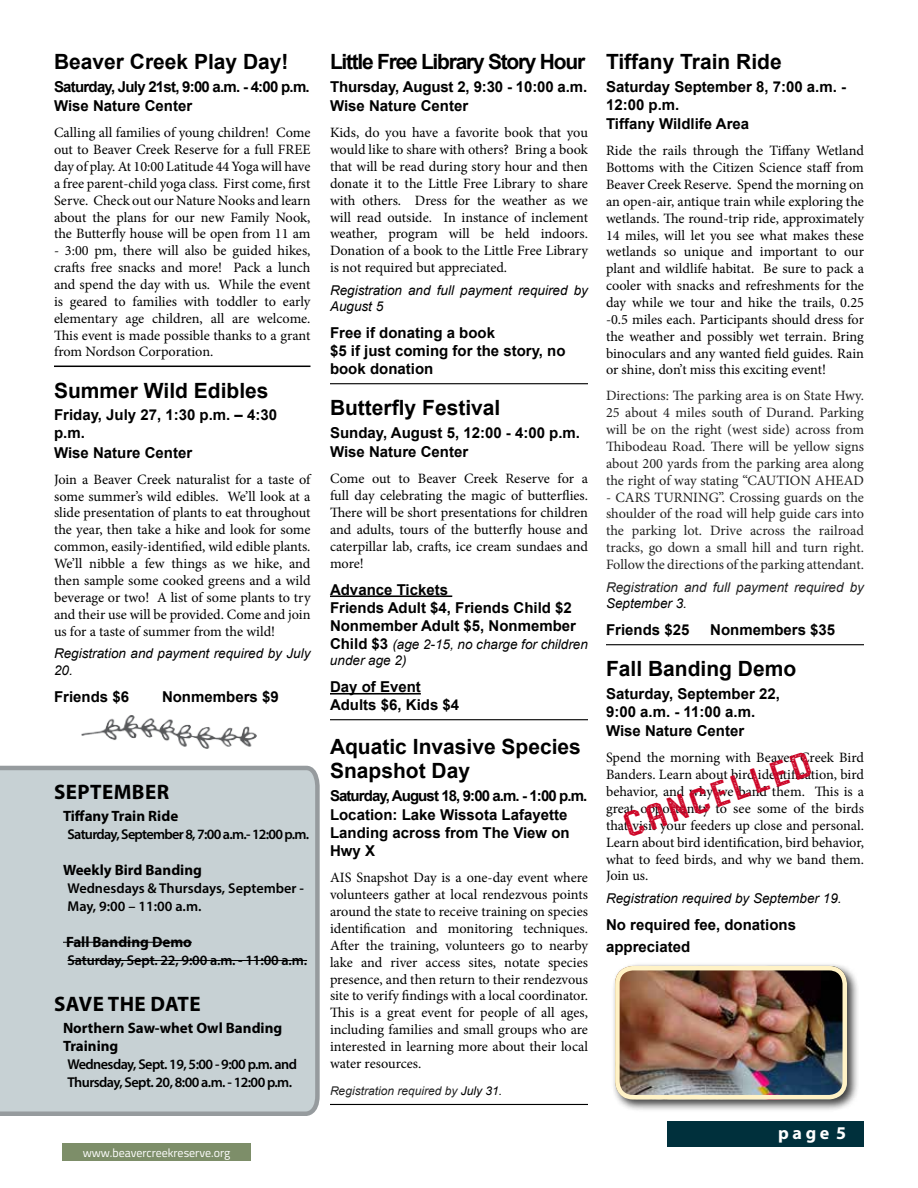
<style>
.page{position:relative;width:918px;height:1188px;background:#fff}
.page>*{position:absolute;margin:0;border:0;box-sizing:border-box;transform-origin:0 0}
.t1{font:28.5px "Areno Rough";color:#cd0426;scale:1.26 1}
.t2{font:700 21px/24px "Arial";color:#000}
.t3{font:700 21px "Arial";letter-spacing:-.06em;color:#000}
.t4{font:700 21px "Myriad Pro";letter-spacing:.02em;color:#000}
.t5{font:700 18px "Myriad Pro";color:#fff}
.t6{font:700 15px/18px "Arial";color:#000}
.t7{font:700 15px/18px "Myriad Pro";color:#000}
.t8{font:700 15px/19.5px "Arial";letter-spacing:-.05em;color:#000}
.t9{font:14.25px/16.8px "Minion Pro";letter-spacing:-.005em;color:#000;text-align:justify}
.t10{font:14.25px/16.8px "Minion Pro";color:#222;text-align:justify}
.t11{font:600 14.25px/18px "Myriad Pro";letter-spacing:-.04em;color:#000}
.t12{font:600 14.25px/18px "Myriad Pro";color:#000}
.t13{font:600 14.25px "Myriad Pro";letter-spacing:-.01em;color:#000}
.t14{font:italic 13.5px/16.5px "Arial";color:#000}
.t15{font:italic 13.5px "Arial";color:#222}
.t16{font:italic 12px "Arial";color:#222}
.t17{font:12px "Titillium";color:#fff}
.s1{font-weight:700;font-style:normal;font-size:15px}
.s2{color:#000}
</style>
<div class="page">
<div style="left:0;top:765px;width:320px;height:351px;background:#c7d1d4"></div>
<div style="left:62px;top:1144px;width:189px;height:17px;background:#7d8e69"></div>
<hr style="left:63px;top:942px;width:129px;height:1px;background:#000">
<hr style="left:68px;top:960px;width:239px;height:1px;background:#000">
<hr style="left:54px;top:366px;width:256px;height:1px;background:#000">
<hr style="left:330px;top:383px;width:258px;height:1px;background:#000">
<hr style="left:330px;top:595px;width:122px;height:2px;background:#000">
<hr style="left:330px;top:693px;width:91px;height:2px;background:#000">
<hr style="left:330px;top:719px;width:258px;height:1px;background:#000">
<hr style="left:330px;top:1104px;width:258px;height:1px;background:#000">
<hr style="left:606px;top:644px;width:258px;height:1px;background:#000">
<div style="left:612px;top:962px;width:248px;height:151px;background:#000;opacity:.75"></div>
<img style="left:615px;top:966px;width:232px;height:133px">
<div style="left:615px;top:966px;width:232px;height:133px;border:4px solid #fff2c6;border-radius:16px"></div>
<img style="left:81px;top:716px;width:175px;height:33px">
<div style="left:668px;top:1121px;width:196px;height:26px;background:#00303c"></div>
<h2 class="t2" style="left:54px;top:51px;width:236px">Beaver Creek Play Day!</h2>
<p class="t8" style="left:54px;top:77px;width:257px">Saturday, July 21st, 9:00 a.m. - 4:00 p.m.<br>Wise Nature Center</p>
<p class="t9" style="left:54px;top:124px;width:258px">Calling all families of young children! Come out to Beaver Creek Reserve for a full FREE day of play. At 10:00 Latitude 44 Yoga will have a free parent-child yoga class. First come, first Serve. Check out our Nature Nooks and learn about the plans for our new Family Nook, the Butterfly house will be open from 11 am</p>
<p class="t9" style="left:54px;top:242px;width:258px">- 3:00 pm, there will also be guided hikes, crafts free snacks and more! Pack a lunch and spend the day with us. While the event is geared to families with toddler to early elementary age children, all are welcome.<br>This event is made possible thanks to a grant from Nordson Corporation.</p>
<h2 class="t2" style="left:54px;top:379px;width:216px">Summer Wild Edibles</h2>
<p class="t6" style="left:54px;top:406px;width:225px">Friday, July 27, 1:30 p.m. – 4:30 p.m.</p>
<p class="t6" style="left:54px;top:444px;width:140px">Wise Nature Center</p>
<p class="t9" style="left:54px;top:471px;width:258px">Join a Beaver Creek naturalist for a taste of some summer’s wild edibles. We’ll look at a slide presentation of plants to eat throughout the year, then take a hike and look for some common, easily-identified, wild edible plants.<br>We’ll nibble a few things as we hike, and then sample some cooked greens and a wild beverage or two! A list of some plants to try and their use will be provided. Come and join us for a taste of summer from the wild!</p>
<p class="t14" style="left:54px;top:645px;width:258px">Registration and payment required by July<br>20.</p>
<p class="t6" style="left:54px;top:688px;width:77px">Friends $6</p>
<p class="t6" style="left:162px;top:688px;width:118px">Nonmembers $9</p>
<h2 class="t4" style="left:54px;top:778px;width:116px">SEPTEMBER</h2>
<p class="t7" style="left:63px;top:807px;width:117px">Tiffany Train Ride</p>
<p class="t11" style="left:68px;top:825px;width:243px">Saturday, September 8, 7:00 a.m.- 12:00 p.m.</p>
<p class="t7" style="left:63px;top:861px;width:140px">Weekly Bird Banding</p>
<p class="t12" style="left:68px;top:879px;width:238px">Wednesdays &amp; Thursdays, September -<br>May, 9:00 – 11:00 a.m.</p>
<p class="t7" style="left:66px;top:933px;width:127px">Fall Banding Demo</p>
<p class="t13" style="left:68px;top:951px;width:241px">Saturday, Sept. 22, 9:00 a.m. - 11:00 a.m.</p>
<h2 class="t4" style="left:54px;top:990px;width:148px">SAVE THE DATE</h2>
<p class="t7" style="left:63px;top:1019px;width:221px">Northern Saw-whet Owl Banding<br>Training</p>
<p class="t11" style="left:68px;top:1055px;width:231px">Wednesday, Sept. 19, 5:00 - 9:00 p.m. and<br>Thursday, Sept. 20, 8:00 a.m. - 12:00 p.m.</p>
<p class="t17" style="left:83px;top:1144px;width:149px">www.beavercreekreserve.org</p>
<h2 class="t3" style="left:330px;top:48px;width:257px">Little Free Library Story Hour</h2>
<p class="t6" style="left:330px;top:77px;width:259px;line-height:19.5px">Thursday, August 2, 9:30 - 10:00 a.m.<br>Wise Nature Center</p>
<p class="t9" style="left:330px;top:124px;width:260px">Kids, do you have a favorite book that you would like to share with others? Bring a book that will be read during story hour and then donate it to the Little Free Library to share with others. Dress for the weather as we will read outside. In instance of inclement weather, program will be held indoors.<br>Donation of a book to the Little Free Library is not required but appreciated.</p>
<p class="t14" style="left:330px;top:282px;width:259px">Registration and full payment required by<br>August 5</p>
<p class="t6" style="left:330px;top:324px;width:237px">Free if donating a book<br>$5 if just coming for the story, no book donation</p>
<h2 class="t2" style="left:330px;top:397px;width:172px">Butterfly Festival</h2>
<p class="t6" style="left:330px;top:423px;width:252px;line-height:19.5px">Sunday, August 5, 12:00 - 4:00 p.m.<br>Wise Nature Center</p>
<p class="t9" style="left:330px;top:470px;width:260px">Come out to Beaver Creek Reserve for a full day celebrating the magic of butterflies.<br>There will be short presentations for children and adults, tours of the butterfly house and caterpillar lab, crafts, ice cream sundaes and more!</p>
<p class="t6" style="left:330px;top:581px;width:248px">Advance Tickets<br>Friends Adult $4, Friends Child $2<br>Nonmember Adult $5, Nonmember</p>
<p class="t14" style="left:330px;top:636px;width:259px"><span class="s1">Child $3</span> (age 2-15, no charge for children under age 2)</p>
<p class="t6" style="left:330px;top:678px;width:131px">Day of Event<br>Adults $6, Kids $4</p>
<h2 class="t2" style="left:330px;top:736px;width:252px">Aquatic Invasive Species<br>Snapshot Day</h2>
<p class="t6" style="left:330px;top:786px;width:259px;line-height:19.5px">Saturday, August 18, 9:00 a.m. - 1:00 p.m.<br>Location: Lake Wissota Lafayette</p>
<p class="t6" style="left:330px;top:825px;width:241px">Landing across from The View on<br>Hwy X</p>
<p class="t9" style="left:330px;top:869px;width:260px">AIS Snapshot Day is a one-day event where volunteers gather at local rendezvous points around the state to receive training on species identification and monitoring techniques.<br>After the training, volunteers go to nearby lake and river access sites, notate species presence, and then return to their rendezvous site to verify findings with a local coordinator.<br>This is a great event for people of all ages, including families and small groups who are interested in learning more about their local water resources.</p>
<p class="t16" style="left:330px;top:1083px;width:174px">Registration required by <span class="s2">July 31.</span></p>
<h2 class="t2" style="left:606px;top:51px;width:177px">Tiffany Train Ride</h2>
<p class="t6" style="left:606px;top:78px;width:242px">Saturday September 8, 7:00 a.m. -<br>12:00 p.m.</p>
<p class="t6" style="left:606px;top:115px;width:145px">Tiffany Wildlife Area</p>
<p class="t9" style="left:606px;top:142px;width:260px">Ride the rails through the Tiffany Wetland Bottoms with the Citizen Science staff from Beaver Creek Reserve. Spend the morning on an open-air, antique train while exploring the wetlands. The round-trip ride, approximately 14 miles, will let you see what makes these wetlands so unique and important to our plant and wildlife habitat. Be sure to pack a cooler with snacks and refreshments for the day while we tour and hike the trails, 0.25 -0.5 miles each. Participants should dress for the weather and possibly wet terrain. Bring binoculars and any wanted field guides. Rain or shine, don’t miss this exciting event!</p>
<p class="t10" style="left:606px;top:387px;width:260px">Directions: The parking area is on State Hwy.<br>25 about 4 miles south of Durand. Parking will be on the right (west side) across from Thibodeau Road. There will be yellow signs about 200 yards from the parking area along the right of way stating “CAUTION AHEAD</p>
<p class="t10" style="left:606px;top:489px;width:260px">- CARS TURNING”. Crossing guards on the shoulder of the road will help guide cars into the parking lot. Drive across the railroad tracks, go down a small hill and turn right.<br>Follow the directions of the parking attendant.</p>
<p class="t15" style="left:606px;top:578px;width:259px">Registration and full payment required by</p>
<p class="t14" style="left:606px;top:595px;width:83px">September 3.</p>
<p class="t6" style="left:606px;top:621px;width:85px">Friends $25</p>
<p class="t6" style="left:710px;top:621px;width:127px">Nonmembers $35</p>
<h2 class="t2" style="left:606px;top:658px;width:192px">Fall Banding Demo</h2>
<p class="t6" style="left:606px;top:685px;width:175px">Saturday, September 22,<br>9:00 a.m. - 11:00 a.m.</p>
<p class="t6" style="left:606px;top:723px;width:140px">Wise Nature Center</p>
<p class="t9" style="left:606px;top:749px;width:260px">Spend the morning with Beaver Creek Bird Banders. Learn about bird identification, bird behavior, and why we band them. This is a great opportunity to see some of the birds that visit your feeders up close and personal.<br>Learn about bird identification, bird behavior, what to feed birds, and why we band them.<br>Join us.</p>
<p class="t14" style="left:606px;top:890px;width:237px">Registration required by September 19.</p>
<p class="t6" style="left:606px;top:914px;width:192px;line-height:21.6px">No required fee, donations appreciated</p>
<h1 class="t1" style="left:623px;top:815px;width:156px;rotate:-19deg">CANCELLED</h1>
<p class="t5" style="left:778px;top:1121px;width:69px">page 5</p>
</div>
